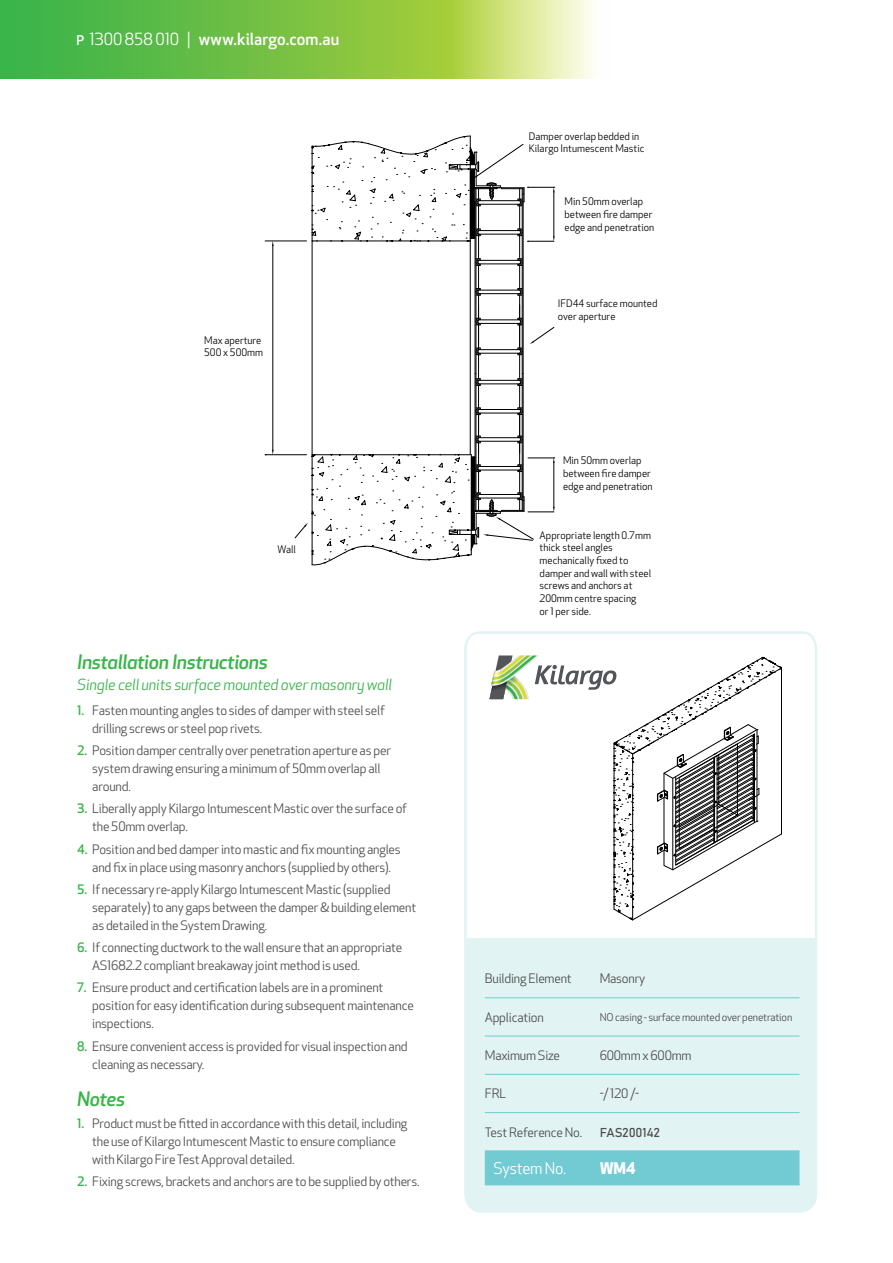
<style>
.page{position:relative;width:893px;height:1263px;background:#fff}
.page>*{position:absolute;margin:0;border:0;box-sizing:border-box;transform-origin:0 0}
.t1{font:italic 500 19.5px "Apex New";letter-spacing:-.02em;color:#39b54a}
.t2{font:500 16.35px "Apex New";letter-spacing:.005em;color:#fff}
.t3{font:15.75px "Apex New";letter-spacing:-.015em;color:#fff}
.t4{font:700 15.75px "Apex New";color:#fff}
.t5{font:italic 15px "Apex New";letter-spacing:-.01em;color:#39b54a}
.t6{font:12.75px/18px "Apex New";letter-spacing:-.015em;color:#4d4d4f}
.t7{font:12.75px "Bahnschrift";letter-spacing:-.015em;color:#4d4d4f}
.t8{font:10.5px "Apex New";letter-spacing:-.015em;color:#4d4d4f}
.t9{font:10.2px/12.6px "Apex New";color:#000}
.s1{font-size:13.2px}
.s2{font-weight:400}
.s3{font-weight:500;color:#39b54a}
</style>
<div class="page">
<svg style="left:0;top:0;width:594px;height:79px;background:#84c855"></svg>
<div style="left:466px;top:633px;width:350px;height:578px;background:#e1f3f3;border-radius:17px"></div>
<svg style="left:464px;top:631px;width:354px;height:310px;background:#fbfdfd"></svg>
<hr style="left:265px;top:241px;width:42px;height:1px;background:#000">
<hr style="left:265px;top:454px;width:42px;height:1px;background:#000">
<hr style="left:273px;top:246px;width:1px;height:204px;background:#000">
<svg style="left:295px;top:136px;width:260px;height:430px"></svg>
<svg style="left:489px;top:655px;width:293px;height:265px;background:#e7e7e6"></svg>
<div style="left:485px;top:1151px;width:314px;height:33px;background:#72cbd2"></div>
<hr style="left:485px;top:997px;width:115px;height:1px;background:#72cbd2">
<hr style="left:600px;top:997px;width:199px;height:1px;background:#72cbd2">
<hr style="left:485px;top:1036px;width:115px;height:1px;background:#72cbd2">
<hr style="left:600px;top:1036px;width:199px;height:1px;background:#72cbd2">
<hr style="left:485px;top:1074px;width:115px;height:1px;background:#72cbd2">
<hr style="left:600px;top:1074px;width:199px;height:1px;background:#72cbd2">
<hr style="left:485px;top:1112px;width:115px;height:1px;background:#72cbd2">
<hr style="left:600px;top:1112px;width:199px;height:1px;background:#72cbd2">
<hr style="left:485px;top:1150px;width:115px;height:1px;background:#72cbd2">
<hr style="left:600px;top:1150px;width:199px;height:1px;background:#72cbd2">
<hr style="left:599px;top:1151px;width:1px;height:34px;background:#72cbd2">
<hr style="left:485px;top:1184px;width:115px;height:1px;background:#72cbd2">
<hr style="left:600px;top:1184px;width:199px;height:1px;background:#72cbd2">
<p class="t2" style="left:77px;top:29px;width:264px"><span class="s1">P</span> <span class="s2">1300 858 010 |</span> www.kilargo.com.au</p>
<p class="t9" style="left:204px;top:334px;width:60px">Max aperture<br>500 x 500mm</p>
<p class="t9" style="left:278px;top:543px;width:20px">Wall</p>
<h1 class="t1" style="left:77px;top:648px;width:192px">Installation Instructions</h1>
<p class="t5" style="left:77px;top:675px;width:316px">Single cell units surface mounted over masonry wall</p>
<p class="t6" style="left:92px;top:701px;width:294px;text-indent:-15px"><span class="s3">1.</span> Fasten mounting angles to sides of damper with steel self drilling screws or steel pop rivets.</p>
<p class="t6" style="left:92px;top:741px;width:300px;text-indent:-15px"><span class="s3">2.</span> Position damper centrally over penetration aperture as per system drawing ensuring a minimum of 50mm overlap all around.</p>
<p class="t6" style="left:92px;top:800px;width:316px;text-indent:-15px"><span class="s3">3.</span> Liberally apply Kilargo Intumescent Mastic over the surface of the 50mm overlap.</p>
<p class="t6" style="left:77px;top:840px;width:325px;text-align:center"><span class="s3">4.</span> Position and bed damper into mastic and fix mounting angles and fix in place using masonry anchors (supplied by others).</p>
<p class="t6" style="left:92px;top:880px;width:325px;text-indent:-15px"><span class="s3">5.</span> If necessary re-apply Kilargo Intumescent Mastic (supplied separately) to any gaps between the damper &amp; building element as detailed in the System Drawing.</p>
<p class="t6" style="left:92px;top:938px;width:311px;text-indent:-15px"><span class="s3">6.</span> If connecting ductwork to the wall ensure that an appropriate<br>AS1682.2 compliant breakaway joint method is used.</p>
<p class="t6" style="left:92px;top:979px;width:323px;text-indent:-15px"><span class="s3">7.</span> Ensure product and certification labels are in a prominent position for easy identification during subsequent maintenance inspections.</p>
<p class="t6" style="left:92px;top:1037px;width:317px;text-indent:-15px"><span class="s3">8.</span> Ensure convenient access is provided for visual inspection and cleaning as necessary.</p>
<h1 class="t1" style="left:77px;top:1086px;width:49px">Notes</h1>
<p class="t6" style="left:92px;top:1114px;width:317px;text-indent:-15px"><span class="s3">1.</span> Product must be fitted in accordance with this detail, including the use of Kilargo Intumescent Mastic to ensure compliance with Kilargo Fire Test Approval detailed.</p>
<p class="t6" style="left:77px;top:1173px;width:344px"><span class="s3">2.</span> Fixing screws, brackets and anchors are to be supplied by others.</p>
<p class="t9" style="left:529px;top:130px;width:117px">Damper overlap bedded in<br>Kilargo Intumescent Mastic</p>
<p class="t9" style="left:565px;top:195px;width:91px">Min 50mm overlap between fire damper edge and penetration</p>
<p class="t9" style="left:558px;top:297px;width:101px">IFD44 surface mounted over aperture</p>
<p class="t9" style="left:563px;top:454px;width:91px">Min 50mm overlap between fire damper edge and penetration</p>
<p class="t9" style="left:540px;top:529px;width:113px">Appropriate length 0.7mm thick steel angles mechanically fixed to damper and wall with steel screws and anchors at<br>200mm centre spacing<br>or 1 per side.</p>
<p class="t6" style="left:485px;top:970px;width:88px">Building Element</p>
<p class="t6" style="left:600px;top:970px;width:47px">Masonry</p>
<p class="t6" style="left:485px;top:1008px;width:61px">Application</p>
<p class="t8" style="left:600px;top:1010px;width:194px">NO casing - surface mounted over penetration</p>
<p class="t6" style="left:485px;top:1046px;width:77px">Maximum Size</p>
<p class="t6" style="left:600px;top:1046px;width:93px">600mm x 600mm</p>
<p class="t6" style="left:485px;top:1084px;width:23px">FRL</p>
<p class="t6" style="left:600px;top:1084px;width:41px">-/ 120 /-</p>
<p class="t6" style="left:485px;top:1123px;width:99px">Test Reference No.</p>
<p class="t7" style="left:600px;top:1124px;width:62px">FAS200142</p>
<p class="t3" style="left:493px;top:1158px;width:74px">System No.</p>
<p class="t4" style="left:600px;top:1156px;width:37px">WM4</p>
</div>
